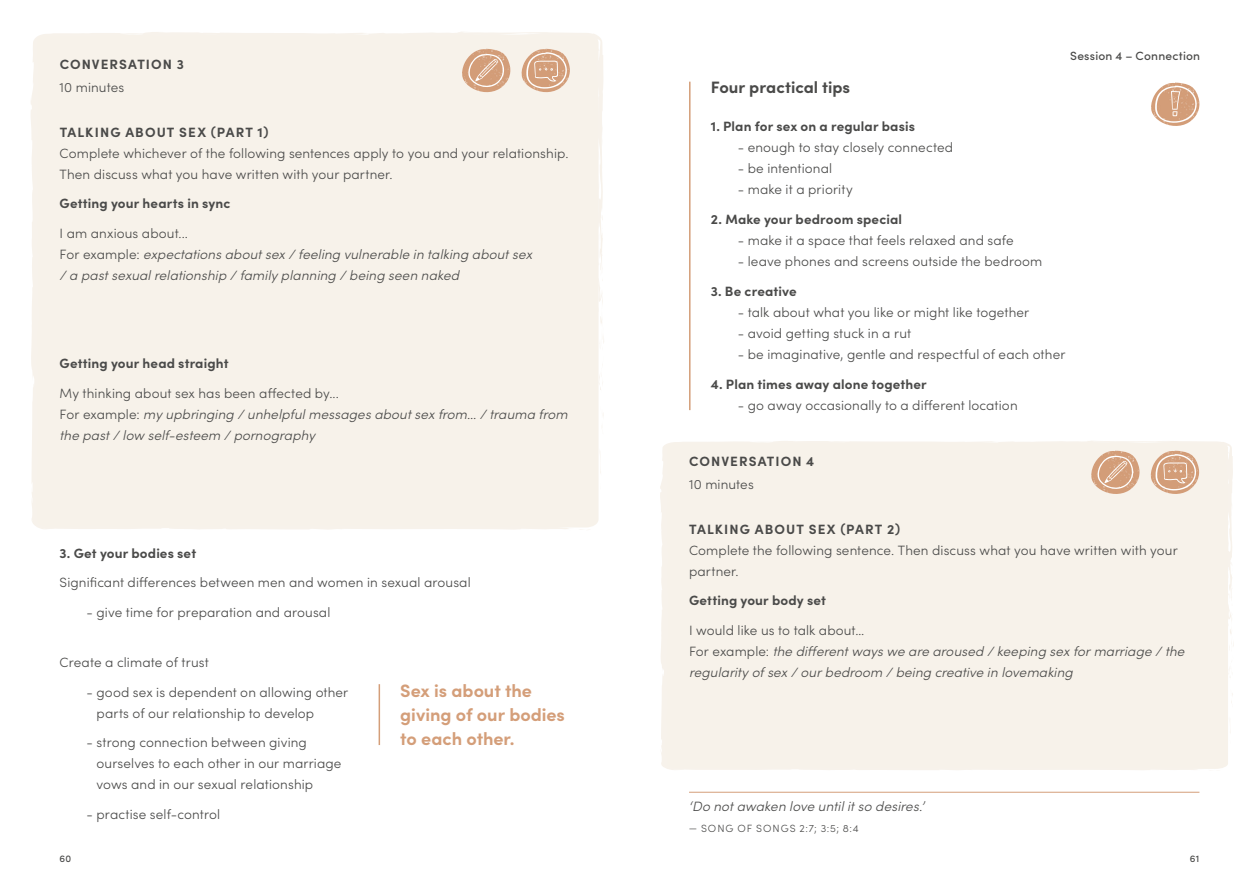
<style>
.page{position:relative;width:1259px;height:893px;background:#fff}
.page>*{position:absolute;margin:0;border:0;box-sizing:border-box;transform-origin:0 0}
.t1{font:700 18px/24px "Sofia Pro";color:#d49e79}
.t2{font:700 16.5px "Sofia Pro";color:#4a4a49}
.t3{font:300 13.5px/21px "Sofia Pro";letter-spacing:.01em;color:#4a4a49}
.t4{font:italic 300 13.5px/21px "Sofia Pro";letter-spacing:.01em;color:#4a4a49}
.t5{font:700 13.5px "Sofia Pro";letter-spacing:.01em;color:#4a4a49}
.t6{font:700 13.5px "Sofia Pro";letter-spacing:.08em;color:#4a4a49}
.t7{font:500 12px "Sofia Pro";letter-spacing:.015em;color:#4a4a49}
.t8{font:300 10.5px "Sofia Pro";letter-spacing:.09em;color:#4a4a49}
.t9{font:500 9.75px "Sofia Pro";color:#4a4a49}
.s1{font-style:normal}
</style>
<div class="page">
<div style="left:31px;top:32px;width:573px;height:498px;background:#f7f2ea"></div>
<svg style="left:117px;top:34px;width:20px;height:3px"></svg>
<svg style="left:598px;top:208px;width:6px;height:185px"></svg>
<svg style="left:596px;top:126px;width:7px;height:41px"></svg>
<svg style="left:595px;top:49px;width:4px;height:11px"></svg>
<svg style="left:459px;top:32px;width:23px;height:5px"></svg>
<svg style="left:578px;top:529px;width:13px;height:1px"></svg>
<svg style="left:521px;top:48px;width:50px;height:46px;background:#e2c0a8"></svg>
<svg style="left:461px;top:48px;width:51px;height:46px;background:#e1bfa7"></svg>
<hr style="left:378px;top:684px;width:2px;height:61px;background:#d49e79">
<div style="left:660px;top:441px;width:573px;height:329px;background:#f7f2ea"></div>
<svg style="left:746px;top:442px;width:20px;height:3px"></svg>
<svg style="left:1227px;top:557px;width:6px;height:123px"></svg>
<svg style="left:1225px;top:503px;width:7px;height:27px"></svg>
<svg style="left:1225px;top:452px;width:4px;height:8px"></svg>
<svg style="left:661px;top:529px;width:8px;height:12px"></svg>
<svg style="left:668px;top:577px;width:2px;height:6px"></svg>
<hr style="left:689px;top:82px;width:1px;height:328px;background:#d49e79">
<svg style="left:1151px;top:82px;width:49px;height:44px"></svg>
<svg style="left:1150px;top:450px;width:50px;height:46px;background:#e2c0a8"></svg>
<svg style="left:1088px;top:441px;width:53px;height:55px;background:#e5c9b4"></svg>
<hr style="left:689px;top:792px;width:510px;height:1px;background:#d49e79">
<p class="t6" style="left:60px;top:54px;width:126px">CONVERSATION 3</p>
<p class="t3" style="left:60px;top:76px;width:66px">10 minutes</p>
<p class="t6" style="left:60px;top:121px;width:210px">TALKING ABOUT SEX (PART 1)</p>
<p class="t3" style="left:60px;top:142px;width:510px">Complete whichever of the following sentences apply to you and your relationship.<br>Then discuss what you have written with your partner.</p>
<p class="t5" style="left:60px;top:193px;width:172px">Getting your hearts in sync</p>
<p class="t4" style="left:60px;top:222px;width:474px"><span class="s1">I am anxious about...<br>For example:</span> expectations about sex / feeling vulnerable in talking about sex / a past sexual relationship / family planning / being seen naked</p>
<p class="t5" style="left:60px;top:353px;width:170px">Getting your head straight</p>
<p class="t4" style="left:60px;top:382px;width:509px"><span class="s1">My thinking about sex has been affected by...<br>For example:</span> my upbringing / unhelpful messages about sex from... / trauma from the past / low self-esteem / pornography</p>
<p class="t5" style="left:60px;top:542px;width:138px">3. Get your bodies set</p>
<p class="t3" style="left:60px;top:571px;width:413px">Significant differences between men and women in sexual arousal</p>
<p class="t3" style="left:87px;top:601px;width:245px">- give time for preparation and arousal</p>
<p class="t3" style="left:60px;top:651px;width:151px">Create a climate of trust</p>
<p class="t3" style="left:97px;top:681px;width:253px;text-indent:-10px">- good sex is dependent on allowing other parts of our relationship to develop</p>
<p class="t3" style="left:97px;top:731px;width:246px;text-indent:-10px">- strong connection between giving ourselves to each other in our marriage vows and in our sexual relationship</p>
<p class="t3" style="left:87px;top:803px;width:135px">- practise self-control</p>
<h1 class="t1" style="left:400px;top:677px;width:166px">Sex is about the giving of our bodies to each other.</h1>
<p class="t7" style="left:1070px;top:46px;width:131px">Session 4 – Connection</p>
<p class="t2" style="left:711px;top:74px;width:141px">Four practical tips</p>
<p class="t5" style="left:711px;top:116px;width:206px">1. Plan for sex on a regular basis</p>
<p class="t3" style="left:738px;top:136px;width:217px">- enough to stay closely connected</p>
<p class="t3" style="left:738px;top:157px;width:96px">- be intentional</p>
<p class="t3" style="left:738px;top:178px;width:116px">- make it a priority</p>
<p class="t5" style="left:711px;top:209px;width:193px">2. Make your bedroom special</p>
<p class="t3" style="left:738px;top:229px;width:277px">- make it a space that feels relaxed and safe</p>
<p class="t3" style="left:738px;top:250px;width:306px">- leave phones and screens outside the bedroom</p>
<p class="t5" style="left:711px;top:281px;width:87px">3. Be creative</p>
<p class="t3" style="left:738px;top:301px;width:293px">- talk about what you like or might like together</p>
<p class="t3" style="left:738px;top:322px;width:175px">- avoid getting stuck in a rut</p>
<p class="t3" style="left:738px;top:343px;width:329px">- be imaginative, gentle and respectful of each other</p>
<p class="t5" style="left:711px;top:374px;width:218px">4. Plan times away alone together</p>
<p class="t3" style="left:738px;top:394px;width:281px">- go away occasionally to a different location</p>
<p class="t6" style="left:689px;top:451px;width:126px">CONVERSATION 4</p>
<p class="t3" style="left:689px;top:473px;width:66px">10 minutes</p>
<p class="t6" style="left:689px;top:519px;width:213px">TALKING ABOUT SEX (PART 2)</p>
<p class="t3" style="left:689px;top:539px;width:490px">Complete the following sentence. Then discuss what you have written with your partner.</p>
<p class="t5" style="left:689px;top:590px;width:138px">Getting your body set</p>
<p class="t4" style="left:689px;top:619px;width:497px"><span class="s1">I would like us to talk about…<br>For example:</span> the different ways we are aroused / keeping sex for marriage / the regularity of sex / our bedroom / being creative in lovemaking</p>
<p class="t4" style="left:689px;top:795px;width:237px">‘Do not awaken love until it so desires.’</p>
<p class="t8" style="left:689px;top:821px;width:171px">— SONG OF SONGS 2:7; 3:5; 8:4</p>
<p class="t9" style="left:60px;top:851px;width:13px">60</p>
<p class="t9" style="left:1190px;top:851px;width:11px">61</p>
</div>
